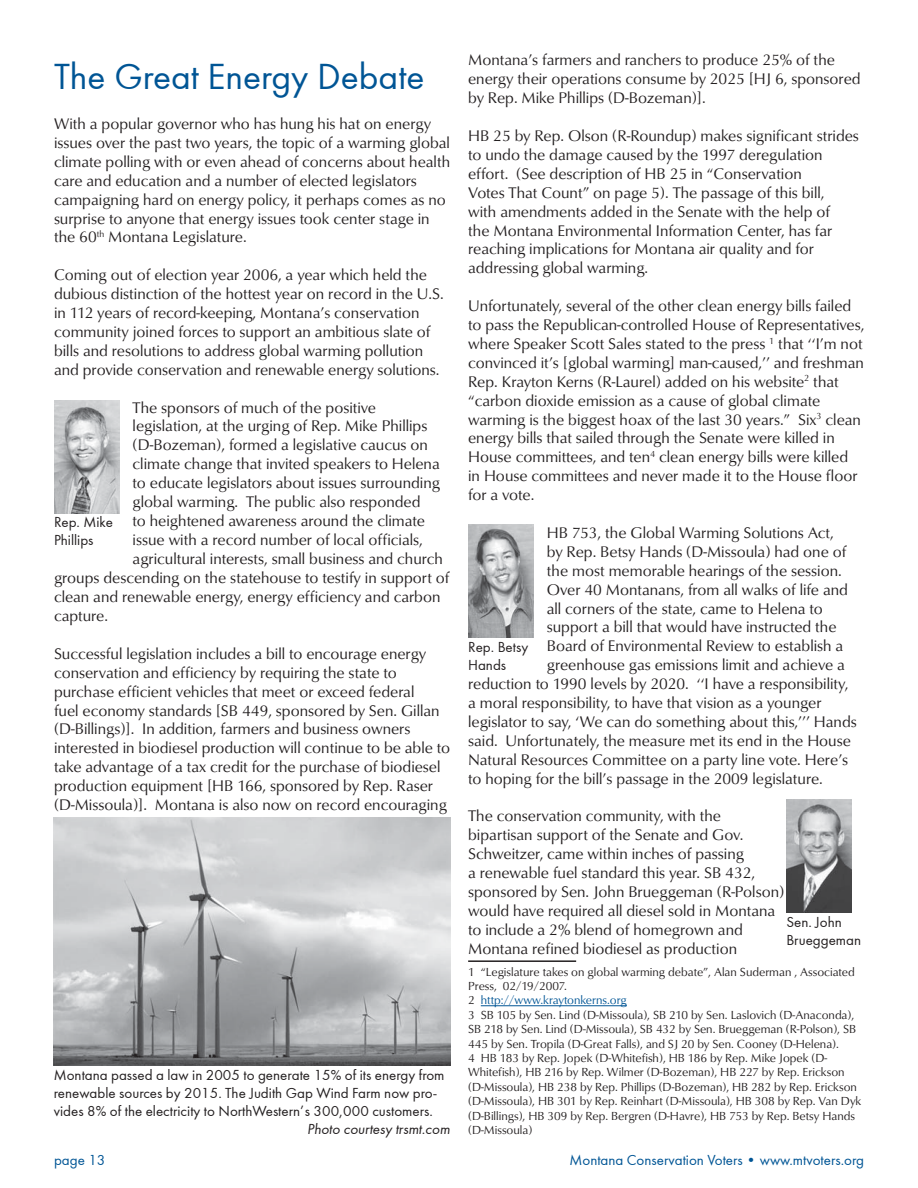
<style>
.page{position:relative;width:918px;height:1188px;background:#fff}
.page>*{position:absolute;margin:0;border:0;box-sizing:border-box;transform-origin:0 0}
.t1{font:37.5px "Futura Book E";color:#005595}
.t2{font:15.75px/18.9px "URW Classico T";color:#231f20}
.t3{font:15px/18px "Futura Book E";color:#231f20}
.t4{font:15px "Futura Book E";color:#005595}
.t5{font:12px/14.4px "URW Classico T";color:#231f20}
.s1{color:#005595}
</style>
<div class="page">
<hr style="left:468px;top:960px;width:108px;height:2px;background:#231f20">
<hr style="left:481px;top:1005px;width:146px;height:1px;background:#005595">
<img style="left:54px;top:817px;width:396px;height:249px">
<img style="left:54px;top:400px;width:65px;height:114px">
<img style="left:468px;top:524px;width:65px;height:113px">
<img style="left:786px;top:799px;width:66px;height:113px">
<h1 class="t1" style="left:54px;top:53px;width:372px">The Great Energy Debate</h1>
<p class="t2" style="left:54px;top:114px;width:398px">With a popular governor who has hung his hat on energy issues over the past two years, the topic of a warming global climate polling with or even ahead of concerns about health care and education and a number of elected legislators campaigning hard on energy policy, it perhaps comes as no surprise to anyone that energy issues took center stage in the 60<sup>th</sup> Montana Legislature.</p>
<p class="t2" style="left:54px;top:266px;width:391px">Coming out of election year 2006, a year which held the dubious distinction of the hottest year on record in the U.S. in 112 years of record-keeping, Montana’s conservation community joined forces to support an ambitious slate of bills and resolutions to address global warming pollution and provide conservation and renewable energy solutions.</p>
<p class="t2" style="left:133px;top:398px;width:245px">The sponsors of much of the positive</p>
<p class="t2" style="left:133px;top:417px;width:296px">legislation, at the urging of Rep. Mike Phillips</p>
<p class="t2" style="left:133px;top:436px;width:297px">(D-Bozeman), formed a legislative caucus on</p>
<p class="t2" style="left:133px;top:455px;width:309px">climate change that invited speakers to Helena</p>
<p class="t2" style="left:133px;top:474px;width:309px">to educate legislators about issues surrounding</p>
<p class="t2" style="left:133px;top:492px;width:289px">global warming. The public also responded</p>
<p class="t2" style="left:133px;top:511px;width:294px">to heightened awareness around the climate</p>
<p class="t2" style="left:133px;top:530px;width:292px">issue with a record number of local officials,</p>
<p class="t2" style="left:133px;top:549px;width:312px">agricultural interests, small business and church</p>
<p class="t2" style="left:54px;top:568px;width:397px">groups descending on the statehouse to testify in support of</p>
<p class="t2" style="left:54px;top:587px;width:388px">clean and renewable energy, energy efficiency and carbon</p>
<p class="t2" style="left:54px;top:606px;width:56px">capture.</p>
<p class="t2" style="left:54px;top:644px;width:398px">Successful legislation includes a bill to encourage energy conservation and efficiency by requiring the state to purchase efficient vehicles that meet or exceed federal<br>fuel economy standards [SB 449, sponsored by Sen. Gillan (D-Billings)]. In addition, farmers and business owners interested in biodiesel production will continue to be able to take advantage of a tax credit for the purchase of biodiesel production equipment [HB 166, sponsored by Rep. Raser (D-Missoula)]. Montana is also now on record encouraging</p>
<p class="t3" style="left:54px;top:513px;width:61px">Rep. Mike<br>Phillips</p>
<p class="t3" style="left:54px;top:1066px;width:392px">Montana passed a law in 2005 to generate 15% of its energy from</p>
<p class="t3" style="left:54px;top:1084px;width:385px">renewable sources by 2015. The Judith Gap Wind Farm now pro-</p>
<p class="t3" style="left:54px;top:1102px;width:381px">vides 8% of the electricity to NorthWestern’s 300,000 customers.</p>
<p class="t3" style="left:307px;top:1120px;width:146px">Photo courtesy trsmt.com</p>
<p class="t4" style="left:54px;top:1151px;width:53px">page 13</p>
<p class="t2" style="left:468px;top:51px;width:394px">Montana’s farmers and ranchers to produce 25% of the energy their operations consume by 2025 [HJ 6, sponsored by Rep. Mike Phillips (D-Bozeman)].</p>
<p class="t2" style="left:468px;top:126px;width:392px">HB 25 by Rep. Olson (R-Roundup) makes significant strides to undo the damage caused by the 1997 deregulation effort. (See description of HB 25 in “Conservation<br>Votes That Count” on page 5). The passage of this bill,<br>with amendments added in the Senate with the help of<br>the Montana Environmental Information Center, has far reaching implications for Montana air quality and for addressing global warming.</p>
<p class="t2" style="left:468px;top:297px;width:398px">Unfortunately, several of the other clean energy bills failed to pass the Republican-controlled House of Representatives, where Speaker Scott Sales stated to the press <sup>1</sup> that ‘‘I’m not convinced it’s [global warming] man-caused,’’ and freshman Rep. Krayton Kerns (R-Laurel) added on his website<sup>2</sup> that “carbon dioxide emission as a cause of global climate warming is the biggest hoax of the last 30 years.” Six<sup>3</sup> clean energy bills that sailed through the Senate were killed in House committees, and ten<sup>4</sup> clean energy bills were killed<br>in House committees and never made it to the House floor for a vote.</p>
<p class="t2" style="left:547px;top:523px;width:289px">HB 753, the Global Warming Solutions Act,</p>
<p class="t2" style="left:547px;top:542px;width:301px">by Rep. Betsy Hands (D-Missoula) had one of</p>
<p class="t2" style="left:547px;top:561px;width:297px">the most memorable hearings of the session.</p>
<p class="t2" style="left:547px;top:580px;width:303px">Over 40 Montanans, from all walks of life and</p>
<p class="t2" style="left:547px;top:599px;width:278px">all corners of the state, came to Helena to</p>
<p class="t2" style="left:547px;top:618px;width:291px">support a bill that would have instructed the</p>
<p class="t2" style="left:547px;top:637px;width:298px">Board of Environmental Review to establish a</p>
<p class="t2" style="left:547px;top:656px;width:300px">greenhouse gas emissions limit and achieve a</p>
<p class="t2" style="left:468px;top:675px;width:382px">reduction to 1990 levels by 2020. ‘‘I have a responsibility,</p>
<p class="t2" style="left:468px;top:693px;width:355px">a moral responsibility, to have that vision as a younger</p>
<p class="t2" style="left:468px;top:712px;width:390px">legislator to say, ‘We can do something about this,’’’ Hands</p>
<p class="t2" style="left:468px;top:731px;width:384px">said. Unfortunately, the measure met its end in the House</p>
<p class="t2" style="left:468px;top:750px;width:382px">Natural Resources Committee on a party line vote. Here’s</p>
<p class="t2" style="left:468px;top:769px;width:356px">to hoping for the bill’s passage in the 2009 legislature.</p>
<p class="t2" style="left:468px;top:807px;width:318px">The conservation community, with the bipartisan support of the Senate and Gov.<br>Schweitzer, came within inches of passing<br>a renewable fuel standard this year. SB 432, sponsored by Sen. John Brueggeman (R-Polson) would have required all diesel sold in Montana to include a 2% blend of homegrown and Montana refined biodiesel as production</p>
<p class="t5" style="left:468px;top:964px;width:395px">1 “Legislature takes on global warming debate”, Alan Suderman , Associated Press, 02/19/2007.<br>2 <span class="s1">http://www.kraytonkerns.org<br></span>3 SB 105 by Sen. Lind (D-Missoula), SB 210 by Sen. Laslovich (D-Anaconda), SB 218 by Sen. Lind (D-Missoula), SB 432 by Sen. Brueggeman (R-Polson), SB 445 by Sen. Tropila (D-Great Falls), and SJ 20 by Sen. Cooney (D-Helena).<br>4 HB 183 by Rep. Jopek (D-Whitefish), HB 186 by Rep. Mike Jopek (D-Whitefish), HB 216 by Rep. Wilmer (D-Bozeman), HB 227 by Rep. Erickson (D-Missoula), HB 238 by Rep. Phillips (D-Bozeman), HB 282 by Rep. Erickson (D-Missoula), HB 301 by Rep. Reinhart (D-Missoula), HB 308 by Rep. Van Dyk (D-Billings), HB 309 by Rep. Bergren (D-Havre), HB 753 by Rep. Betsy Hands (D-Missoula)</p>
<p class="t3" style="left:468px;top:638px;width:62px">Rep. Betsy<br>Hands</p>
<p class="t3" style="left:786px;top:913px;width:76px">Sen. John<br>Brueggeman</p>
<p class="t4" style="left:570px;top:1151px;width:296px">Montana Conservation Voters • www.mtvoters.org</p>
</div>
